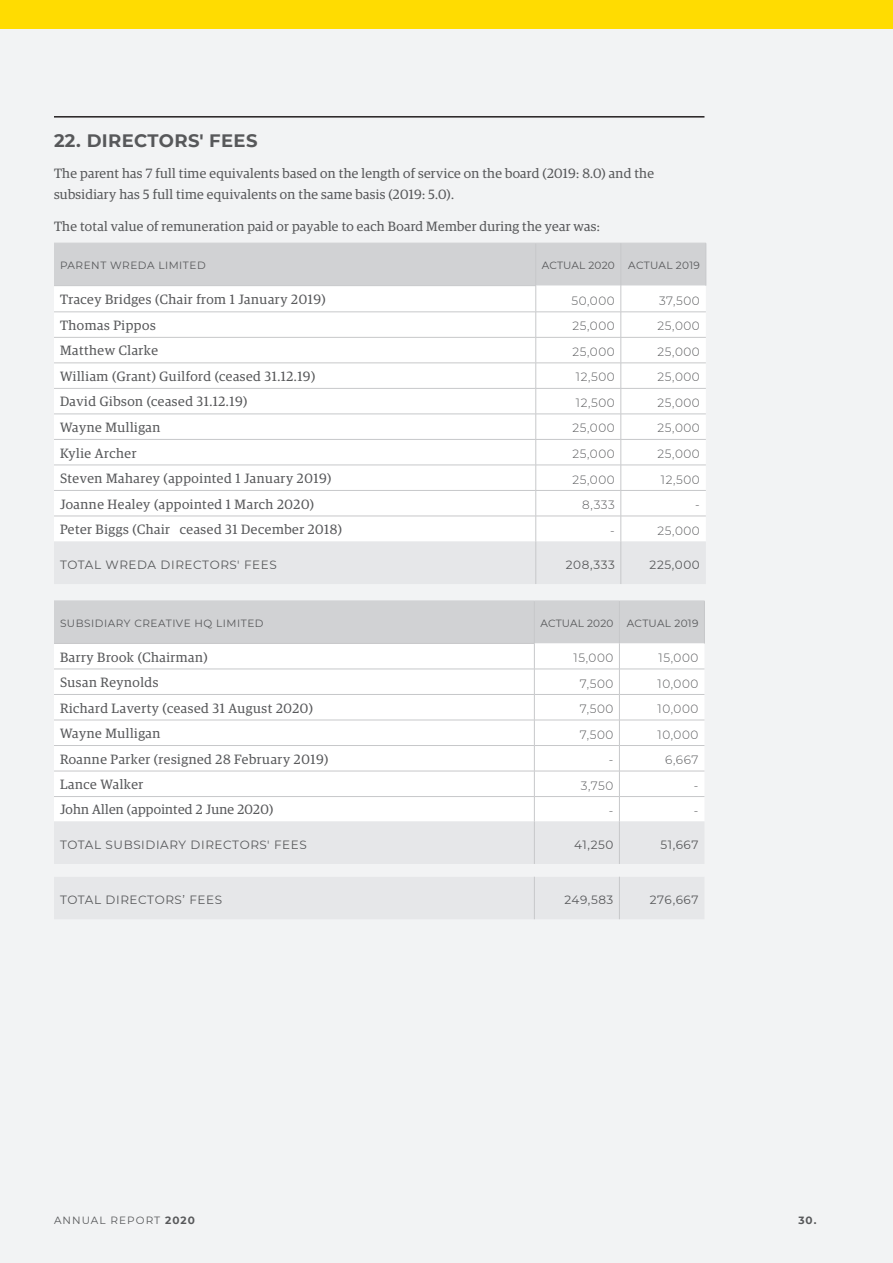
<style>
.page{position:relative;width:893px;height:1263px;background:#f2f3f4}
.page>*{position:absolute;margin:0;border:0;box-sizing:border-box;transform-origin:0 0}
.BODY_HEADER{font:700 18px "Montserrat";letter-spacing:.02em;color:#57585a}
.Body_Main{font:13.5px "Guardian Egyp";letter-spacing:.04em;color:#57585a}
.Body_Main-2{font:13.5px/21px "Guardian Egyp";letter-spacing:.02em;color:#57585a}
.NUMBERS{font:300 12px "Montserrat";letter-spacing:.05em;color:#57585a}
.NUMBERS_TOTALS{font:12px "Montserrat";letter-spacing:.05em;color:#57585a}
.t1{font:10.5px "Montserrat";letter-spacing:.05em;color:#57585a}
.t2{font:10.5px "Montserrat";letter-spacing:.015em;color:#57585a}
.t3{font:10.5px "Montserrat";letter-spacing:.025em;color:#57585a}
.t4{font:10.5px "Montserrat";letter-spacing:.1em;color:#57585a}
.t5{font:700 10.5px "Montserrat";color:#57585a}
.s1{font-weight:700}
</style>
<div class="page">
<div style="left:0;top:0;width:893px;height:29px;background:#ffdc01"></div>
<hr style="left:706px;top:243px;width:1px;height:43px;background:#c7c8ca">
<svg style="left:54px;top:243px;width:652px;height:341px"></svg>
<hr style="left:621px;top:337px;width:85px;height:1px;background:#c7c8ca">
<hr style="left:54px;top:312px;width:482px;height:1px;background:#c7c8ca">
<hr style="left:54px;top:337px;width:482px;height:1px;background:#c7c8ca">
<hr style="left:54px;top:363px;width:482px;height:1px;background:#c7c8ca">
<hr style="left:54px;top:388px;width:482px;height:1px;background:#c7c8ca">
<hr style="left:54px;top:414px;width:482px;height:1px;background:#c7c8ca">
<hr style="left:54px;top:439px;width:482px;height:1px;background:#c7c8ca">
<hr style="left:54px;top:465px;width:482px;height:1px;background:#c7c8ca">
<hr style="left:54px;top:490px;width:482px;height:1px;background:#c7c8ca">
<hr style="left:54px;top:516px;width:482px;height:1px;background:#c7c8ca">
<div style="left:54px;top:822px;width:650px;height:97px;background:#e6e7e9"></div>
<svg style="left:54px;top:864px;width:650px;height:13px"></svg>
<hr style="left:704px;top:601px;width:1px;height:42px;background:#c7c8ca">
<hr style="left:534px;top:821px;width:1px;height:43px;background:#c7c8ca">
<hr style="left:534px;top:877px;width:1px;height:42px;background:#c7c8ca">
<hr style="left:619px;top:821px;width:1px;height:43px;background:#c7c8ca">
<hr style="left:619px;top:877px;width:1px;height:42px;background:#c7c8ca">
<svg style="left:54px;top:601px;width:650px;height:220px"></svg>
<hr style="left:619px;top:694px;width:85px;height:1px;background:#c7c8ca">
<hr style="left:54px;top:669px;width:480px;height:1px;background:#c7c8ca">
<hr style="left:54px;top:694px;width:480px;height:1px;background:#c7c8ca">
<hr style="left:54px;top:720px;width:480px;height:1px;background:#c7c8ca">
<hr style="left:54px;top:745px;width:480px;height:1px;background:#c7c8ca">
<hr style="left:54px;top:771px;width:480px;height:1px;background:#c7c8ca">
<hr style="left:54px;top:796px;width:480px;height:1px;background:#c7c8ca">
<hr style="left:534px;top:796px;width:85px;height:1px;background:#c7c8ca">
<hr style="left:619px;top:796px;width:85px;height:1px;background:#c7c8ca">
<hr style="left:54px;top:116px;width:650px;height:2px;background:#231f20">
<p class="BODY_HEADER" style="left:54px;top:128px;width:205px">22. DIRECTORS' FEES</p>
<p class="Body_Main-2" style="left:54px;top:162px;width:602px">The parent has 7 full time equivalents based on the length of service on the board (2019: 8.0) and the subsidiary has 5 full time equivalents on the same basis (2019: 5.0).</p>
<p class="Body_Main-2" style="left:54px;top:215px;width:547px">The total value of remuneration paid or payable to each Board Member during the year was:</p>
<p class="t1" style="left:60px;top:258px;width:147px">PARENT WREDA LIMITED</p>
<p class="t2" style="left:542px;top:258px;width:75px">ACTUAL 2020</p>
<p class="t3" style="left:628px;top:258px;width:73px">ACTUAL 2019</p>
<p class="Body_Main" style="left:60px;top:290px;width:267px">Tracey Bridges (Chair from 1 January 2019)</p>
<p class="NUMBERS" style="left:571px;top:292px;width:45px">50,000</p>
<p class="NUMBERS" style="left:659px;top:292px;width:42px">37,500</p>
<p class="Body_Main" style="left:60px;top:316px;width:97px">Thomas Pippos</p>
<p class="NUMBERS" style="left:572px;top:318px;width:44px">25,000</p>
<p class="NUMBERS" style="left:657px;top:318px;width:44px">25,000</p>
<p class="Body_Main" style="left:60px;top:341px;width:99px">Matthew Clarke</p>
<p class="NUMBERS" style="left:572px;top:343px;width:44px">25,000</p>
<p class="NUMBERS" style="left:657px;top:343px;width:44px">25,000</p>
<p class="Body_Main" style="left:60px;top:367px;width:257px">William (Grant) Guilford (ceased 31.12.19)</p>
<p class="NUMBERS" style="left:576px;top:369px;width:40px">12,500</p>
<p class="NUMBERS" style="left:657px;top:369px;width:44px">25,000</p>
<p class="Body_Main" style="left:60px;top:392px;width:189px">David Gibson (ceased 31.12.19)</p>
<p class="NUMBERS" style="left:576px;top:395px;width:40px">12,500</p>
<p class="NUMBERS" style="left:657px;top:395px;width:44px">25,000</p>
<p class="Body_Main" style="left:60px;top:418px;width:102px">Wayne Mulligan</p>
<p class="NUMBERS" style="left:572px;top:420px;width:44px">25,000</p>
<p class="NUMBERS" style="left:657px;top:420px;width:44px">25,000</p>
<p class="Body_Main" style="left:60px;top:444px;width:78px">Kylie Archer</p>
<p class="NUMBERS" style="left:572px;top:446px;width:44px">25,000</p>
<p class="NUMBERS" style="left:657px;top:446px;width:44px">25,000</p>
<p class="Body_Main" style="left:60px;top:469px;width:273px">Steven Maharey (appointed 1 January 2019)</p>
<p class="NUMBERS" style="left:572px;top:471px;width:44px">25,000</p>
<p class="NUMBERS" style="left:661px;top:471px;width:40px">12,500</p>
<p class="Body_Main" style="left:60px;top:495px;width:256px">Joanne Healey (appointed 1 March 2020)</p>
<p class="NUMBERS" style="left:582px;top:497px;width:34px">8,333</p>
<p class="NUMBERS" style="left:695px;top:497px;width:6px">-</p>
<p class="Body_Main" style="left:60px;top:520px;width:284px">Peter Biggs (Chair ceased 31 December 2018)</p>
<p class="NUMBERS" style="left:610px;top:522px;width:6px">-</p>
<p class="NUMBERS" style="left:657px;top:522px;width:44px">25,000</p>
<p class="NUMBERS_TOTALS" style="left:60px;top:556px;width:218px">TOTAL WREDA DIRECTORS' FEES</p>
<p class="NUMBERS_TOTALS" style="left:566px;top:556px;width:50px">208,333</p>
<p class="NUMBERS_TOTALS" style="left:650px;top:556px;width:52px">225,000</p>
<p class="t1" style="left:60px;top:616px;width:205px">SUBSIDIARY CREATIVE HQ LIMITED</p>
<p class="t2" style="left:540px;top:616px;width:75px">ACTUAL 2020</p>
<p class="t3" style="left:627px;top:616px;width:73px">ACTUAL 2019</p>
<p class="Body_Main" style="left:60px;top:648px;width:149px">Barry Brook (Chairman)</p>
<p class="NUMBERS" style="left:573px;top:650px;width:41px">15,000</p>
<p class="NUMBERS" style="left:659px;top:650px;width:41px">15,000</p>
<p class="Body_Main" style="left:60px;top:673px;width:100px">Susan Reynolds</p>
<p class="NUMBERS" style="left:580px;top:675px;width:35px">7,500</p>
<p class="NUMBERS" style="left:657px;top:675px;width:42px">10,000</p>
<p class="Body_Main" style="left:60px;top:699px;width:255px">Richard Laverty (ceased 31 August 2020)</p>
<p class="NUMBERS" style="left:580px;top:701px;width:35px">7,500</p>
<p class="NUMBERS" style="left:657px;top:701px;width:42px">10,000</p>
<p class="Body_Main" style="left:60px;top:724px;width:102px">Wayne Mulligan</p>
<p class="NUMBERS" style="left:580px;top:726px;width:35px">7,500</p>
<p class="NUMBERS" style="left:657px;top:726px;width:42px">10,000</p>
<p class="Body_Main" style="left:60px;top:750px;width:270px">Roanne Parker (resigned 28 February 2019)</p>
<p class="NUMBERS" style="left:609px;top:752px;width:6px">-</p>
<p class="NUMBERS" style="left:665px;top:752px;width:35px">6,667</p>
<p class="Body_Main" style="left:60px;top:775px;width:85px">Lance Walker</p>
<p class="NUMBERS" style="left:581px;top:777px;width:34px">3,750</p>
<p class="NUMBERS" style="left:694px;top:777px;width:6px">-</p>
<p class="Body_Main-2" style="left:60px;top:798px;width:215px">John Allen (appointed 2 June 2020)</p>
<p class="NUMBERS" style="left:609px;top:802px;width:6px">-</p>
<p class="NUMBERS" style="left:694px;top:802px;width:6px">-</p>
<p class="NUMBERS_TOTALS" style="left:60px;top:836px;width:248px">TOTAL SUBSIDIARY DIRECTORS' FEES</p>
<p class="NUMBERS_TOTALS" style="left:574px;top:836px;width:41px">41,250</p>
<p class="NUMBERS_TOTALS" style="left:660px;top:836px;width:40px">51,667</p>
<p class="NUMBERS_TOTALS" style="left:60px;top:891px;width:164px">TOTAL DIRECTORS’ FEES</p>
<p class="NUMBERS_TOTALS" style="left:564px;top:891px;width:50px">249,583</p>
<p class="NUMBERS_TOTALS" style="left:650px;top:891px;width:50px">276,667</p>
<p class="t4" style="left:54px;top:1212px;width:142px">ANNUAL REPORT <span class="s1">2020</span></p>
<p class="t5" style="left:798px;top:1212px;width:20px">30.</p>
</div>
